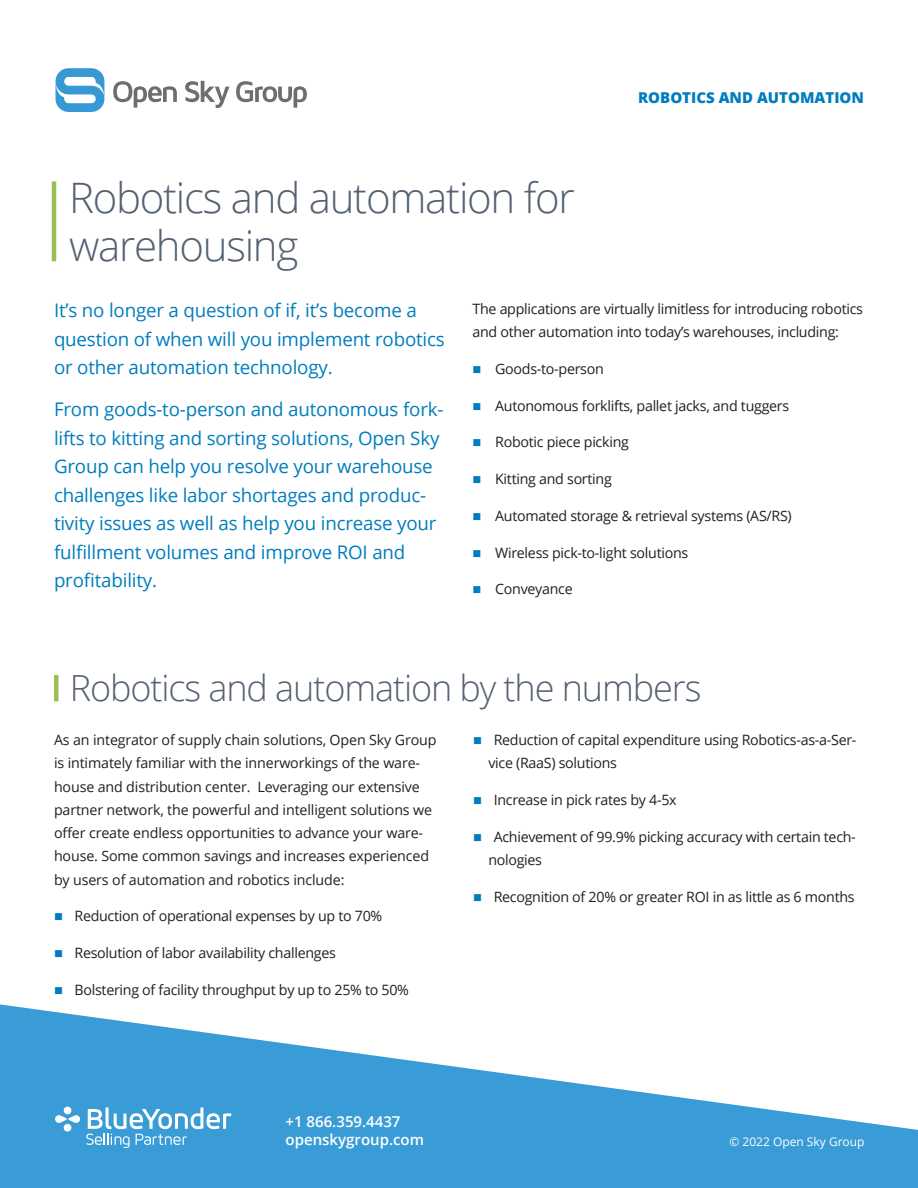
<style>
.page{position:relative;width:918px;height:1188px;background:#fff}
.page>*{position:absolute;margin:0;border:0;box-sizing:border-box;transform-origin:0 0}
.t1{font:300 42px/48px "Open Sans";letter-spacing:-.03em;color:#546172}
.t2{font:300 36px "Open Sans";letter-spacing:-.03em;color:#546172}
.t3{font:18.75px/28.5px "Open Sans";letter-spacing:-.01em;color:#007dbe}
.t4{font:600 15px "Open Sans";color:#fff}
.t5{font:800 15px "Open Sans";color:#007dbe}
.t6{font:14.25px/23.2px "Open Sans";letter-spacing:-.02em;color:#231f20}
.t7{font:12px "Open Sans";color:#fff}
</style>
<div class="page">
<svg style="left:56px;top:68px;width:48px;height:44px"></svg>
<svg style="left:113px;top:81px;width:64px;height:27px"></svg>
<svg style="left:185px;top:81px;width:44px;height:27px"></svg>
<svg style="left:236px;top:81px;width:71px;height:27px"></svg>
<svg style="left:0;top:1004px;width:918px;height:184px;fill:#399cd6"></svg>
<hr style="left:52px;top:181px;width:4px;height:80px;background:#9ac052">
<div style="left:54px;top:675px;width:5px;height:26px;background:#9ac052"></div>
<svg style="left:55px;top:1107px;width:177px;height:41px"></svg>
<p class="t5" style="left:638px;top:86px;width:227px">ROBOTICS AND AUTOMATION</p>
<p class="t1" style="left:69px;top:172px;width:507px">Robotics and automation for warehousing</p>
<p class="t3" style="left:54px;top:296px;width:392px">It’s no longer a question of if, it’s become a question of when will you implement robotics or other automation technology.</p>
<p class="t3" style="left:54px;top:395px;width:391px">From goods-to-person and autonomous fork&shy;lifts to kitting and sorting solutions, Open Sky Group can help you resolve your warehouse challenges like labor shortages and produc&shy;tivity issues as well as help you increase your fulfillment volumes and improve ROI and profitability.</p>
<p class="t6" style="left:472px;top:297px;width:392px">The applications are virtually limitless for introducing robotics and other automation into today’s warehouses, including:</p>
<p class="t6" style="left:495px;top:357px;width:110px">Goods-to-person</p>
<p class="t6" style="left:495px;top:393px;width:296px">Autonomous forklifts, pallet jacks, and tuggers</p>
<p class="t6" style="left:495px;top:430px;width:135px">Robotic piece picking</p>
<p class="t6" style="left:495px;top:467px;width:118px">Kitting and sorting</p>
<p class="t6" style="left:495px;top:504px;width:298px">Automated storage &amp; retrieval systems (AS/RS)</p>
<p class="t6" style="left:495px;top:540px;width:195px">Wireless pick-to-light solutions</p>
<p class="t6" style="left:495px;top:577px;width:79px">Conveyance</p>
<p class="t2" style="left:70px;top:664px;width:633px">Robotics and automation by the numbers</p>
<p class="t6" style="left:54px;top:728px;width:384px">As an integrator of supply chain solutions, Open Sky Group is intimately familiar with the innerworkings of the ware&shy;house and distribution center. Leveraging our extensive partner network, the powerful and intelligent solutions we offer create endless opportunities to advance your ware&shy;house. Some common savings and increases experienced by users of automation and robotics include:</p>
<p class="t6" style="left:74px;top:904px;width:309px">Reduction of operational expenses by up to 70%</p>
<p class="t6" style="left:74px;top:941px;width:263px">Resolution of labor availability challenges</p>
<p class="t6" style="left:74px;top:978px;width:336px">Bolstering of facility throughput by up to 25% to 50%</p>
<p class="t4" style="left:286px;top:1111px;width:116px">+1 866.359.4437</p>
<p class="t4" style="left:286px;top:1129px;width:140px">openskygroup.com</p>
<p class="t6" style="left:488px;top:728px;width:370px;text-indent:5px">Reduction of capital expenditure using Robotics-as-a-Ser&shy;vice (RaaS) solutions</p>
<p class="t6" style="left:494px;top:788px;width:185px">Increase in pick rates by 4-5x</p>
<p class="t6" style="left:488px;top:825px;width:369px;text-indent:5px">Achievement of 99.9% picking accuracy with certain tech&shy;nologies</p>
<p class="t6" style="left:494px;top:885px;width:363px">Recognition of 20% or greater ROI in as little as 6 months</p>
<p class="t7" style="left:729px;top:1133px;width:137px">© 2022 Open Sky Group</p>
</div>
